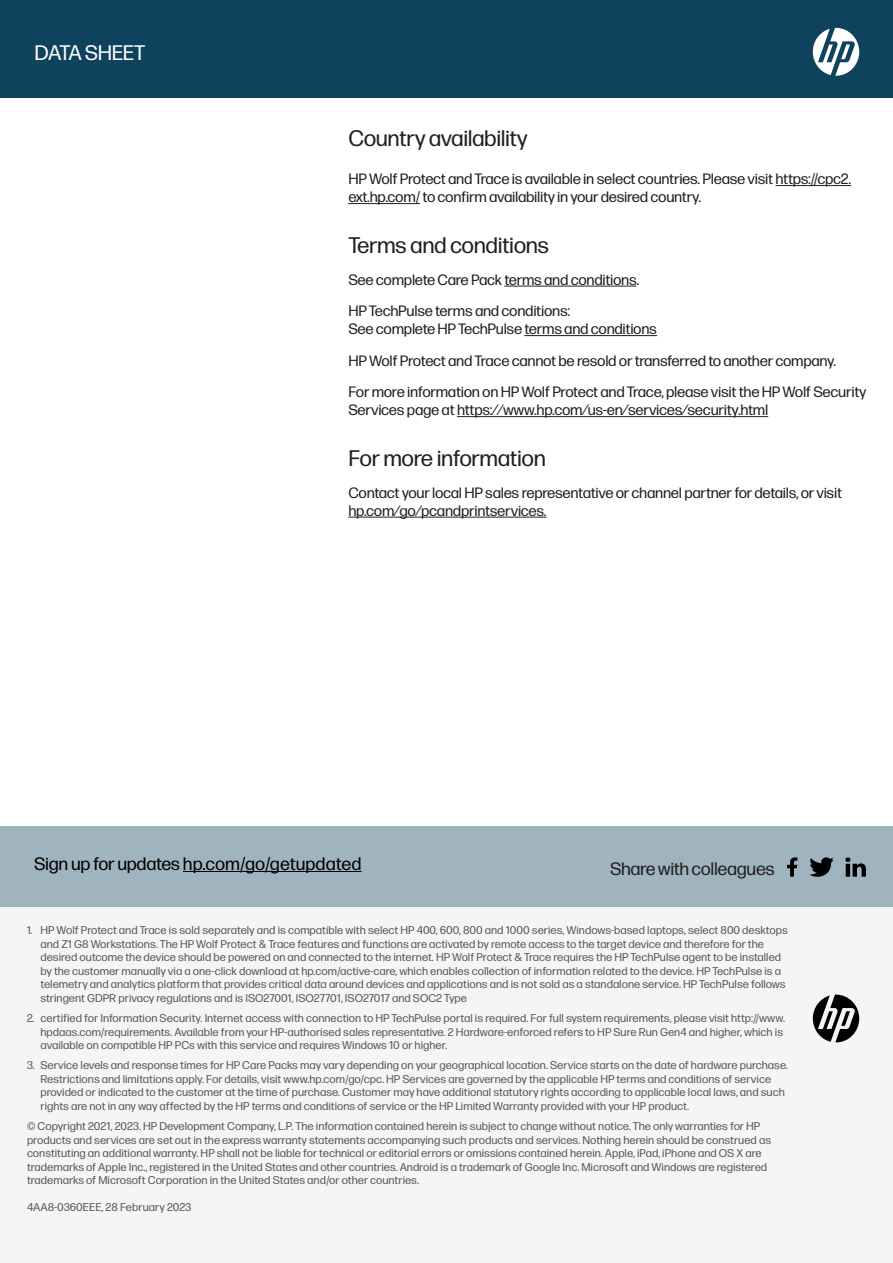
<style>
.page{position:relative;width:893px;height:1263px;background:#fff}
.page>*{position:absolute;margin:0;border:0;box-sizing:border-box;transform-origin:0 0}
.t1{font:22.5px "Forma DJR Micro";letter-spacing:-.02em;color:#231f20}
.t2{font:21px "Forma DJR Micro";letter-spacing:-.02em;color:#fff}
.t3{font:18px "Forma DJR Micro";letter-spacing:-.02em;color:#000}
.t4{font:18px "Forma DJR Micro";letter-spacing:-.02em;color:#231f20}
.t5{font:15px/31.5px "Forma DJR Micro";letter-spacing:-.02em;color:#231f20}
.t6{font:11.25px/13.5px "Forma DJR Micro";color:#57585a}
.s1{font-family:"Forma DJR Display"}
</style>
<div class="page">
<div style="left:0;top:826px;width:893px;height:82px;background:#9fb4be"></div>
<div style="left:0;top:908px;width:893px;height:355px;background:#f5f5f5"></div>
<svg style="left:813px;top:994px;width:46px;height:48px"></svg>
<hr style="left:183px;top:871px;width:178px;height:1px;background:#000">
<svg style="left:845px;top:857px;width:21px;height:20px"></svg>
<svg style="left:809px;top:857px;width:24px;height:20px"></svg>
<svg style="left:787px;top:857px;width:10px;height:20px"></svg>
<div style="left:0;top:0;width:893px;height:98px;background:#0f425c"></div>
<svg style="left:813px;top:28px;width:46px;height:48px"></svg>
<hr style="left:775px;top:185px;width:76px;height:1px;background:#231f20">
<hr style="left:348px;top:203px;width:72px;height:1px;background:#231f20">
<hr style="left:504px;top:286px;width:133px;height:1px;background:#231f20">
<hr style="left:524px;top:335px;width:133px;height:1px;background:#231f20">
<hr style="left:457px;top:416px;width:311px;height:1px;background:#231f20">
<hr style="left:348px;top:517px;width:198px;height:1px;background:#231f20">
<h2 class="t2" style="left:35px;top:38px;width:112px">DATA SHEET</h2>
<h1 class="t1" style="left:348px;top:122px;width:181px">Country availability</h1>
<h3 class="t5" style="left:348px;top:169px;width:504px;line-height:18px">HP Wolf Protect and Trace is available in select countries. Please visit https://cpc2. ext.hp.com/ to confirm availability in your desired country.</h3>
<h1 class="t1" style="left:348px;top:229px;width:202px">Terms and conditions</h1>
<h3 class="t5" style="left:348px;top:263px;width:292px">See complete Care Pack terms and conditions.<br>HP TechPulse terms and conditions:</h3>
<h3 class="t5" style="left:348px;top:312px;width:520px">See complete HP TechPulse terms and conditions<br>HP Wolf Protect and Trace cannot be resold or transferred to another company.<br>For more information on HP Wolf Protect and Trace, please visit the HP Wolf Security</h3>
<h3 class="t5" style="left:348px;top:393px;width:421px">Services page at https://www.hp.com/us-en/services/security.html</h3>
<h1 class="t1" style="left:348px;top:442px;width:199px">For more information</h1>
<h3 class="t5" style="left:348px;top:482px;width:495px;line-height:18px">Contact your local HP sales representative or channel partner for details, or visit hp.com/go/pcandprintservices.</h3>
<h3 class="t3" style="left:34px;top:850px;width:329px">Sign up for updates hp.com/go/getupdated</h3>
<h3 class="t4" style="left:610px;top:855px;width:166px">Share with colleagues</h3>
<p class="t6" style="left:40px;top:923px;width:749px;text-indent:-14px"><span class="s1">1.</span> HP Wolf Protect and Trace is sold separately and is compatible with select HP 400, 600, 800 and 1000 series, Windows-based laptops, select 800 desktops and Z1 G8 Workstations. The HP Wolf Protect &amp; Trace features and functions are activated by remote access to the target device and therefore for the desired outcome the device should be powered on and connected to the internet. HP Wolf Protect &amp; Trace requires the HP TechPulse agent to be installed by the customer manually via a one-click download at hp.com/active-care, which enables collection of information related to the device. HP TechPulse is a telemetry and analytics platform that provides critical data around devices and applications and is not sold as a standalone service. HP TechPulse follows stringent GDPR privacy regulations and is ISO27001, ISO27701, ISO27017 and SOC2 Type</p>
<p class="t6" style="left:40px;top:1010px;width:746px;text-indent:-14px"><span class="s1">2.</span> certified for Information Security. Internet access with connection to HP TechPulse portal is required. For full system requirements, please visit http://www. hpdaas.com/requirements. Available from your HP-authorised sales representative. 2 Hardware-enforced refers to HP Sure Run Gen4 and higher, which is available on compatible HP PCs with this service and requires Windows 10 or higher.</p>
<p class="t6" style="left:40px;top:1058px;width:749px;text-indent:-14px"><span class="s1">3.</span> Service levels and response times for HP Care Packs may vary depending on your geographical location. Service starts on the date of hardware purchase.<br>Restrictions and limitations apply. For details, visit www.hp.com/go/cpc. HP Services are governed by the applicable HP terms and conditions of service provided or indicated to the customer at the time of purchase. Customer may have additional statutory rights according to applicable local laws, and such rights are not in any way affected by the HP terms and conditions of service or the HP Limited Warranty provided with your HP product.</p>
<p class="t6" style="left:27px;top:1118px;width:746px">© Copyright 2021, 2023. HP Development Company, L.P. The information contained herein is subject to change without notice. The only warranties for HP products and services are set out in the express warranty statements accompanying such products and services. Nothing herein should be construed as constituting an additional warranty. HP shall not be liable for technical or editorial errors or omissions contained herein. Apple, iPad, iPhone and OS X are trademarks of Apple Inc., registered in the United States and other countries. Android is a trademark of Google Inc. Microsoft and Windows are registered trademarks of Microsoft Corporation in the United States and/or other countries.</p>
<p class="t6" style="left:27px;top:1199px;width:166px">4AA8-0360EEE, 28 February 2023</p>
</div>
